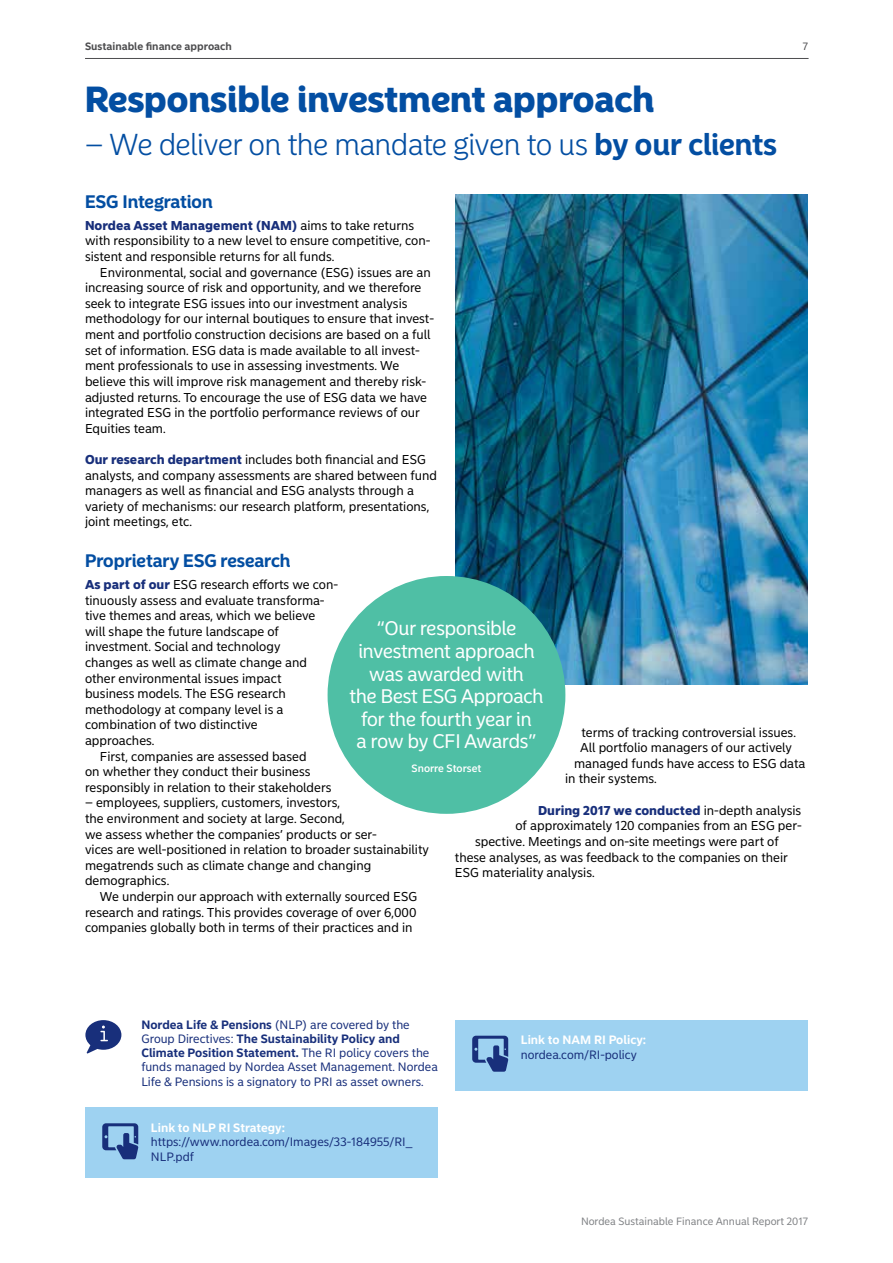
<style>
.page{position:relative;width:893px;height:1263px;background:#fff}
.page>*{position:absolute;margin:0;border:0;box-sizing:border-box;transform-origin:0 0}
.t1{font:900 36px "Nordea Sans Large";color:#034ea2}
.t2{font:300 30px "Nordea Sans Large";color:#034ea2}
.t3{font:19.5px/22.5px "Nordea Sans Large";color:#fff;text-align:center}
.t4{font:700 18px "Nordea Sans Large";color:#034ea2}
.t5{font:12.75px/15.6px "Nordea Sans Small";color:#000}
.t6{font:900 12.75px "Nordea Sans Small";color:#182f7b}
.t7{font:12px/14.2px "Nordea Sans Small";color:#182f7b}
.t8{font:700 12px "Nordea Sans Small";color:#fff}
.t9{font:10.5px "Nordea Sans Small";color:#808285}
.t10{font:700 10.5px "Nordea Sans Small";color:#4d4d4f}
.t11{font:500 10.5px "Nordea Sans Small";color:#fff}
.t12{font:10.5px "Nordea Sans Small";color:#4d4d4f}
.s1{font-weight:700}
.s2{font-weight:900;color:#182f7b}
.s3{font-weight:400;color:#000}
</style>
<div class="page">
<div style="left:455px;top:1020px;width:353px;height:70px;background:#9ed2f1"></div>
<svg style="left:472px;top:1036px;width:36px;height:36px"></svg>
<div style="left:85px;top:1107px;width:353px;height:71px;background:#9ed2f1"></div>
<svg style="left:102px;top:1123px;width:36px;height:36px"></svg>
<svg style="left:85px;top:1020px;width:36px;height:34px"></svg>
<img style="left:455px;top:194px;width:353px;height:491px">
<div style="left:328px;top:576px;width:237px;height:238px;background:#4fbfa5;border-radius:50%"></div>
<hr style="left:85px;top:58px;width:724px;height:1px;background:#4d4d4f">
<p class="t10" style="left:85px;top:40px;width:148px">Sustainable finance approach</p>
<h1 class="t1" style="left:85px;top:77px;width:571px">Responsible investment approach</h1>
<h2 class="t2" style="left:85px;top:127px;width:693px">– We deliver on the mandate given to us <span class="s1">by our clients</span></h2>
<h3 class="t4" style="left:85px;top:191px;width:129px">ESG Integration</h3>
<p class="t5" style="left:85px;top:218px;width:347px"><span class="s2">Nordea Asset Management (NAM)</span> aims to take returns with responsibility to a new level to ensure competitive, con&shy;sistent and responsible returns for all funds.</p>
<p class="t5" style="left:85px;top:264px;width:351px;text-indent:15px">Environmental, social and governance (ESG) issues are an increasing source of risk and opportunity, and we therefore seek to integrate ESG issues into our investment analysis methodology for our internal boutiques to ensure that invest&shy;ment and portfolio construction decisions are based on a full set of information. ESG data is made available to all invest&shy;ment professionals to use in assessing investments. We believe this will improve risk management and thereby risk&shy;adjusted returns. To encourage the use of ESG data we have integrated ESG in the portfolio performance reviews of our Equities team.</p>
<p class="t5" style="left:85px;top:452px;width:354px"><span class="s2">Our research department</span> includes both financial and ESG analysts, and company assessments are shared between fund managers as well as financial and ESG analysts through a variety of mechanisms: our research platform, presentations, joint meetings, etc.</p>
<h3 class="t4" style="left:85px;top:550px;width:207px">Proprietary ESG research</h3>
<p class="t5" style="left:85px;top:577px;width:255px"><span class="s2">As part of our</span> ESG research efforts we con-</p>
<p class="t5" style="left:85px;top:592px;width:241px">tinuously assess and evaluate transforma-</p>
<p class="t5" style="left:85px;top:608px;width:232px">tive themes and areas, which we believe</p>
<p class="t5" style="left:85px;top:624px;width:196px">will shape the future landscape of</p>
<p class="t5" style="left:85px;top:639px;width:197px">investment. Social and technology</p>
<p class="t5" style="left:85px;top:655px;width:224px">changes as well as climate change and</p>
<p class="t5" style="left:85px;top:670px;width:198px">other environmental issues impact</p>
<p class="t5" style="left:85px;top:686px;width:202px">business models. The ESG research</p>
<p class="t5" style="left:85px;top:702px;width:200px">methodology at company level is a</p>
<p class="t5" style="left:85px;top:717px;width:174px">combination of two distinctive</p>
<p class="t5" style="left:85px;top:733px;width:71px">approaches.</p>
<p class="t5" style="left:100px;top:748px;width:208px">First, companies are assessed based</p>
<p class="t5" style="left:85px;top:764px;width:227px">on whether they conduct their business</p>
<p class="t5" style="left:85px;top:780px;width:248px">responsibly in relation to their stakeholders</p>
<p class="t5" style="left:85px;top:795px;width:345px">– employees, suppliers, customers, investors,<br>the environment and society at large. Second,<br>we assess whether the companies’ products or ser-<br>vices are well-positioned in relation to broader sustainability megatrends such as climate change and changing demographics.</p>
<p class="t5" style="left:85px;top:889px;width:334px;text-align:justify;text-indent:15px">We underpin our approach with externally sourced ESG research and ratings. This provides coverage of over 6,000 companies globally both in terms of their practices and in</p>
<p class="t12" style="left:803px;top:40px;width:7px">7</p>
<h3 class="t3" style="left:350px;top:618px;width:195px">“Our responsible investment approach was awarded with<br>the Best ESG Approach for the fourth year in<br>a row by CFI Awards”</h3>
<p class="t11" style="left:412px;top:762px;width:71px">Snorre Storset</p>
<p class="t5" style="left:582px;top:724px;width:216px">terms of tracking controversial issues.</p>
<p class="t5" style="left:580px;top:740px;width:213px">All portfolio managers of our actively</p>
<p class="t5" style="left:574px;top:756px;width:233px">managed funds have access to ESG data</p>
<p class="t5" style="left:565px;top:771px;width:93px">in their systems.</p>
<p class="t6" style="left:538px;top:802px;width:265px">During 2017 we conducted <span class="s3">in-depth analysis</span></p>
<p class="t5" style="left:516px;top:818px;width:288px">of approximately 120 companies from an ESG per-</p>
<p class="t5" style="left:475px;top:834px;width:305px">spective. Meetings and on-site meetings were part of</p>
<p class="t5" style="left:455px;top:849px;width:334px">these analyses, as was feedback to the companies on their</p>
<p class="t5" style="left:455px;top:865px;width:141px">ESG materiality analysis.</p>
<p class="t7" style="left:141px;top:1017px;width:298px"><span class="s1">Nordea Life &amp; Pensions</span> (NLP) are covered by the Group Directives: <span class="s1">The Sustainability Policy and Climate Position Statement.</span> The RI policy covers the funds managed by Nordea Asset Management. Nordea Life &amp; Pensions is a signatory to PRI as asset owners.</p>
<p class="t8" style="left:151px;top:1120px;width:136px">Link to NLP RI Strategy:</p>
<p class="t7" style="left:151px;top:1135px;width:263px">https://www.nordea.com/Images/33-184955/RI_<br>NLP.pdf</p>
<p class="t8" style="left:521px;top:1033px;width:127px">Link to NAM RI Policy:</p>
<p class="t7" style="left:521px;top:1047px;width:117px">nordea.com/RI-policy</p>
<p class="t9" style="left:581px;top:1215px;width:228px">Nordea Sustainable Finance Annual Report 2017</p>
</div>
